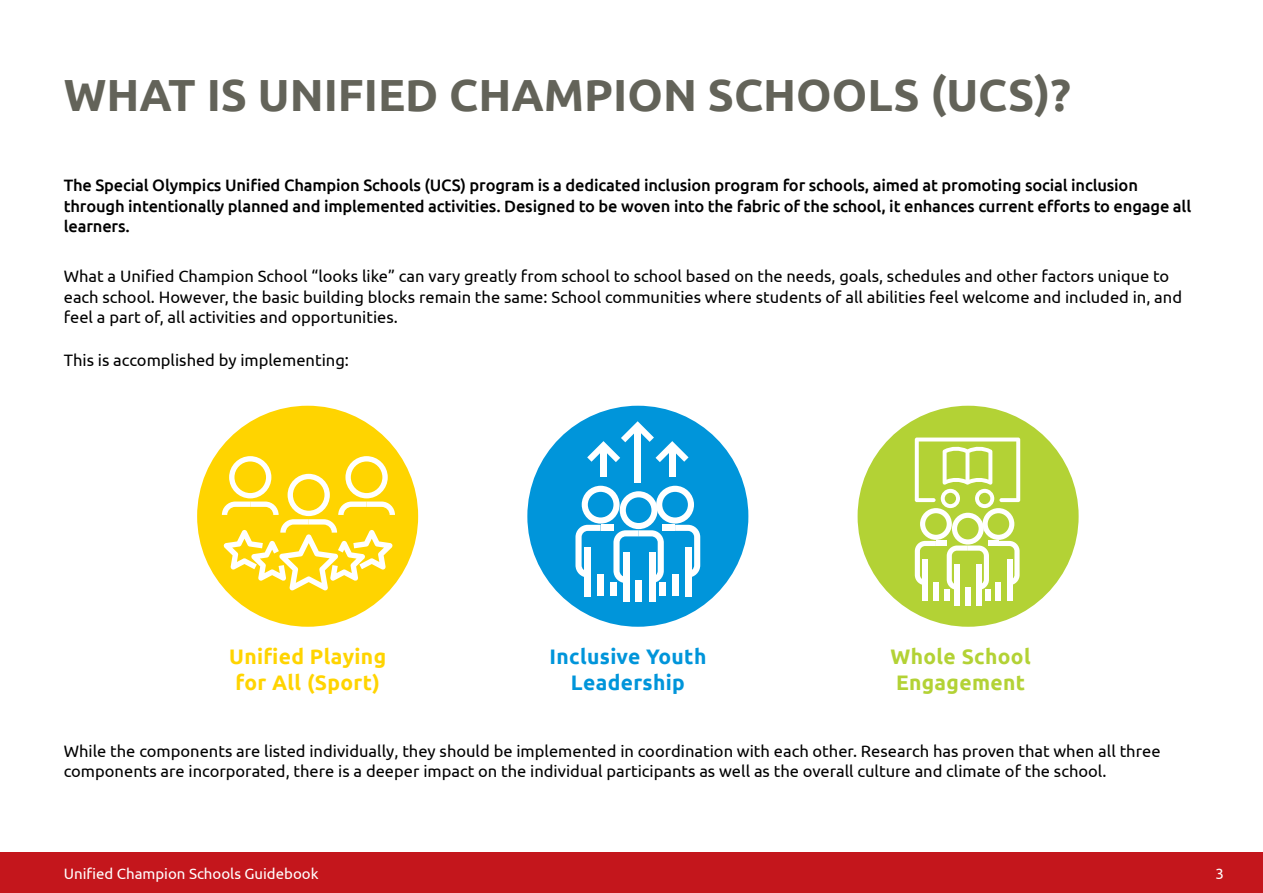
<style>
.page{position:relative;width:1263px;height:893px;background:#fff}
.page>*{position:absolute;margin:0;border:0;box-sizing:border-box;transform-origin:0 0}
.t1{font:700 45px "Ubuntu";color:#636359}
.t2{font:700 21px/26.2px "Ubuntu";letter-spacing:.015em;color:#ffd400}
.t3{font:700 21px/26.2px "Ubuntu";letter-spacing:.015em;color:#0095da;text-align:center}
.t4{font:700 21px/26.2px "Ubuntu";letter-spacing:.015em;color:#b3d235}
.t5{font:16.5px/20.7px "Ubuntu";color:#000}
.t6{font:500 16.5px/20.5px "Ubuntu";letter-spacing:-.01em;color:#000}
.t7{font:15px "Ubuntu";color:#fff}
</style>
<div class="page">
<div style="left:0;top:852px;width:1263px;height:41px;background:#c4161c"></div>
<div style="left:197px;top:406px;width:221px;height:221px;background:#ffd400;border-radius:50%"></div>
<svg style="left:222px;top:456px;width:173px;height:135px"></svg>
<div style="left:527px;top:406px;width:221px;height:221px;background:#0095da;border-radius:50%"></div>
<div style="left:635px;top:426px;width:6px;height:57px;background:#fff"></div>
<div style="left:669px;top:445px;width:6px;height:32px;background:#fff"></div>
<div style="left:600px;top:445px;width:6px;height:32px;background:#fff"></div>
<svg style="left:587px;top:421px;width:101px;height:41px"></svg>
<div style="left:623px;top:553px;width:6px;height:49px;background:#fff"></div>
<div style="left:649px;top:553px;width:6px;height:49px;background:#fff"></div>
<div style="left:636px;top:580px;width:6px;height:22px;background:#fff"></div>
<div style="left:659px;top:582px;width:6px;height:14px;background:#fff"></div>
<div style="left:686px;top:547px;width:6px;height:49px;background:#fff"></div>
<div style="left:672px;top:574px;width:6px;height:22px;background:#fff"></div>
<div style="left:610px;top:582px;width:6px;height:14px;background:#fff"></div>
<div style="left:584px;top:547px;width:6px;height:49px;background:#fff"></div>
<svg style="left:575px;top:486px;width:125px;height:97px"></svg>
<div style="left:598px;top:574px;width:6px;height:22px;background:#fff"></div>
<div style="left:857px;top:406px;width:221px;height:221px;background:#b3d235;border-radius:50%"></div>
<div style="left:955px;top:564px;width:5px;height:41px;background:#fff"></div>
<div style="left:977px;top:564px;width:5px;height:41px;background:#fff"></div>
<div style="left:965px;top:587px;width:5px;height:18px;background:#fff"></div>
<div style="left:985px;top:589px;width:5px;height:12px;background:#fff"></div>
<div style="left:1007px;top:560px;width:5px;height:41px;background:#fff"></div>
<div style="left:996px;top:583px;width:5px;height:18px;background:#fff"></div>
<div style="left:944px;top:589px;width:5px;height:12px;background:#fff"></div>
<div style="left:922px;top:560px;width:5px;height:41px;background:#fff"></div>
<div style="left:933px;top:583px;width:5px;height:18px;background:#fff"></div>
<svg style="left:915px;top:438px;width:105px;height:152px"></svg>
<h1 class="t1" style="left:64px;top:68px;width:1009px">WHAT IS UNIFIED CHAMPION SCHOOLS (UCS)?</h1>
<p class="t6" style="left:64px;top:175px;width:1129px">The Special Olympics Unified Champion Schools (UCS) program is a dedicated inclusion program for schools, aimed at promoting social inclusion through intentionally planned and implemented activities. Designed to be woven into the fabric of the school, it enhances current efforts to engage all learners.</p>
<p class="t5" style="left:64px;top:265px;width:1120px">What a Unified Champion School “looks like” can vary greatly from school to school based on the needs, goals, schedules and other factors unique to each school. However, the basic building blocks remain the same: School communities where students of all abilities feel welcome and included in, and feel a part of, all activities and opportunities.</p>
<p class="t5" style="left:64px;top:349px;width:287px">This is accomplished by implementing:</p>
<p class="t2" style="left:229px;top:643px;width:158px">Unified Playing for All (Sport)</p>
<p class="t4" style="left:890px;top:643px;width:142px">Whole School<br>Engagement</p>
<p class="t3" style="left:549px;top:643px;width:158px">Inclusive Youth<br>Leadership</p>
<p class="t5" style="left:64px;top:741px;width:1098px;line-height:19.8px">While the components are listed individually, they should be implemented in coordination with each other. Research has proven that when all three components are incorporated, there is a deeper impact on the individual participants as well as the overall culture and climate of the school.</p>
<p class="t7" style="left:64px;top:864px;width:256px">Unified Champion Schools Guidebook</p>
<p class="t7" style="left:1215px;top:864px;width:10px">3</p>
</div>
